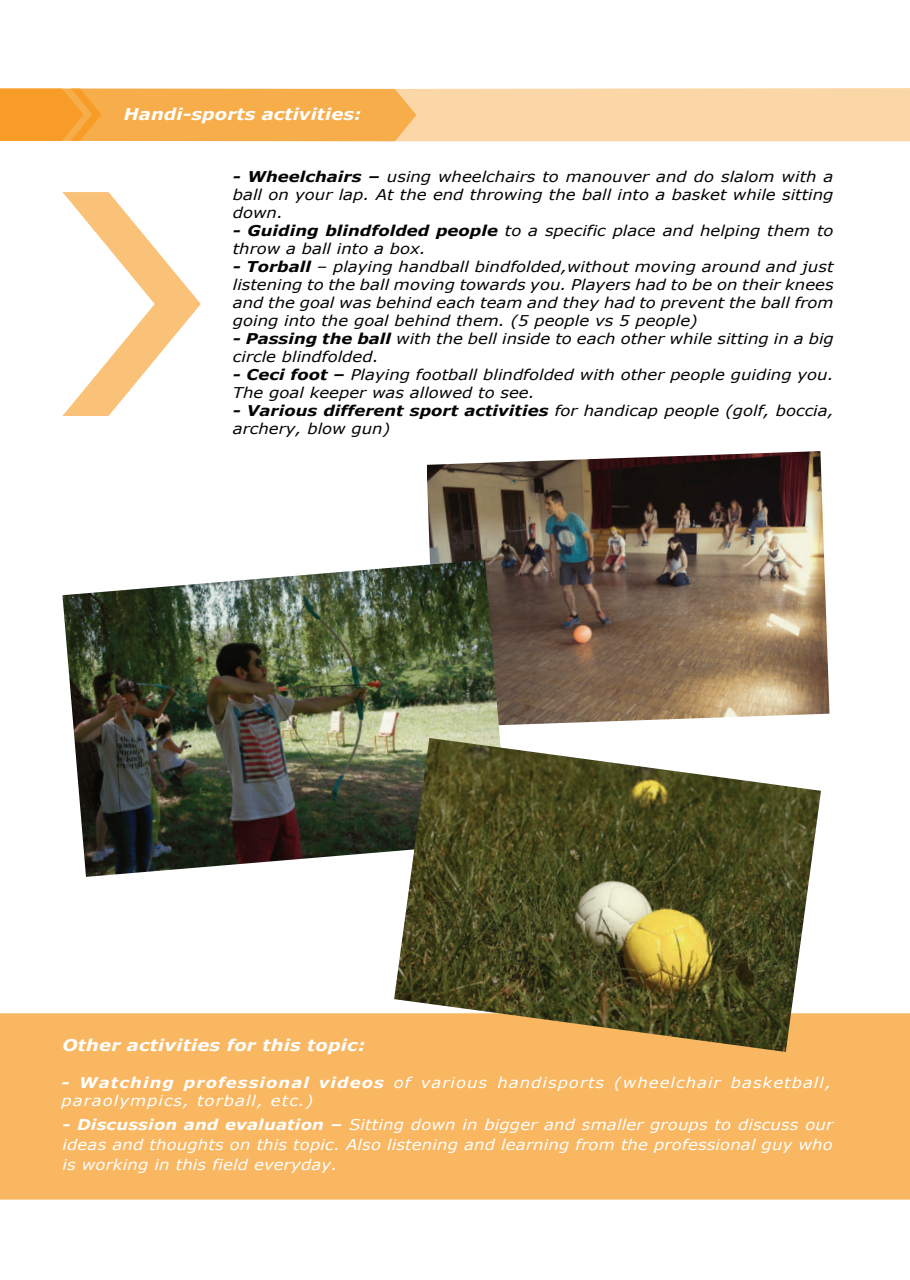
<style>
.page{position:relative;width:910px;height:1280px;background:#fff}
.page>*{position:absolute;margin:0;border:0;box-sizing:border-box;transform-origin:0 0}
.t1{font:italic 700 16.2px "Verdana";letter-spacing:.01em;color:#fff;scale:1.11 1}
.t2{font:italic 14.85px/18px "Verdana";color:#040503;scale:1.11 1}
.t3{font:italic 14.85px/19.8px "Verdana";letter-spacing:.06em;color:#fff;text-align:justify;scale:1.11 1}
.s1{font-weight:700}
</style>
<div class="page">
<img style="left:427px;top:451px;width:402px;height:274px">
<img style="left:62px;top:560px;width:446px;height:317px">
<div style="left:0;top:1013px;width:910px;height:186px;background:#f9b762"></div>
<svg style="left:62px;top:192px;width:139px;height:224px"></svg>
<svg style="left:0;top:88px;width:910px;height:53px;background:#f9c27b"></svg>
<img style="left:394px;top:738px;width:427px;height:314px">
<p class="t1" style="left:124px;top:103px;width:216px">Handi-sports activities:</p>
<p class="t2" style="left:233px;top:168px;width:543px;text-align:justify"><span class="s1">- Wheelchairs –</span> using wheelchairs to manouver and do slalom with a ball on your lap. At the end throwing the ball into a basket while sitting down.</p>
<p class="t2" style="left:233px;top:222px;width:543px"><span class="s1">- Guiding blindfolded people</span> to a specific place and helping them to throw a ball into a box.</p>
<p class="t2" style="left:233px;top:258px;width:543px;text-align:justify"><span class="s1">- Torball</span> – playing handball bindfolded,without moving around and just listening to the ball moving towards you. Players had to be on their knees and the goal was behind each team and they had to prevent the ball from going into the goal behind them. (5 people vs 5 people)</p>
<p class="t2" style="left:233px;top:330px;width:543px"><span class="s1">- Passing the ball</span> with the bell inside to each other while sitting in a big circle blindfolded.</p>
<p class="t2" style="left:233px;top:366px;width:543px"><span class="s1">- Ceci foot –</span> Playing football blindfolded with other people guiding you.<br>The goal keeper was allowed to see.</p>
<p class="t2" style="left:233px;top:402px;width:543px"><span class="s1">- Various different sport activities</span> for handicap people (golf, boccia, archery, blow gun)</p>
<p class="t1" style="left:62px;top:1034px;width:274px">Other activities for this topic:</p>
<p class="t3" style="left:61px;top:1073px;width:695px;line-height:18px"><span class="s1">- Watching professional videos</span> of various handisports (wheelchair basketball, paraolympics, torball, etc.)</p>
<p class="t3" style="left:62px;top:1115px;width:696px"><span class="s1">- Discussion and evaluation –</span> Sitting down in bigger and smaller groups to discuss our ideas and thoughts on this topic. Also listening and learning from the professional guy who is working in this field everyday.</p>
</div>
